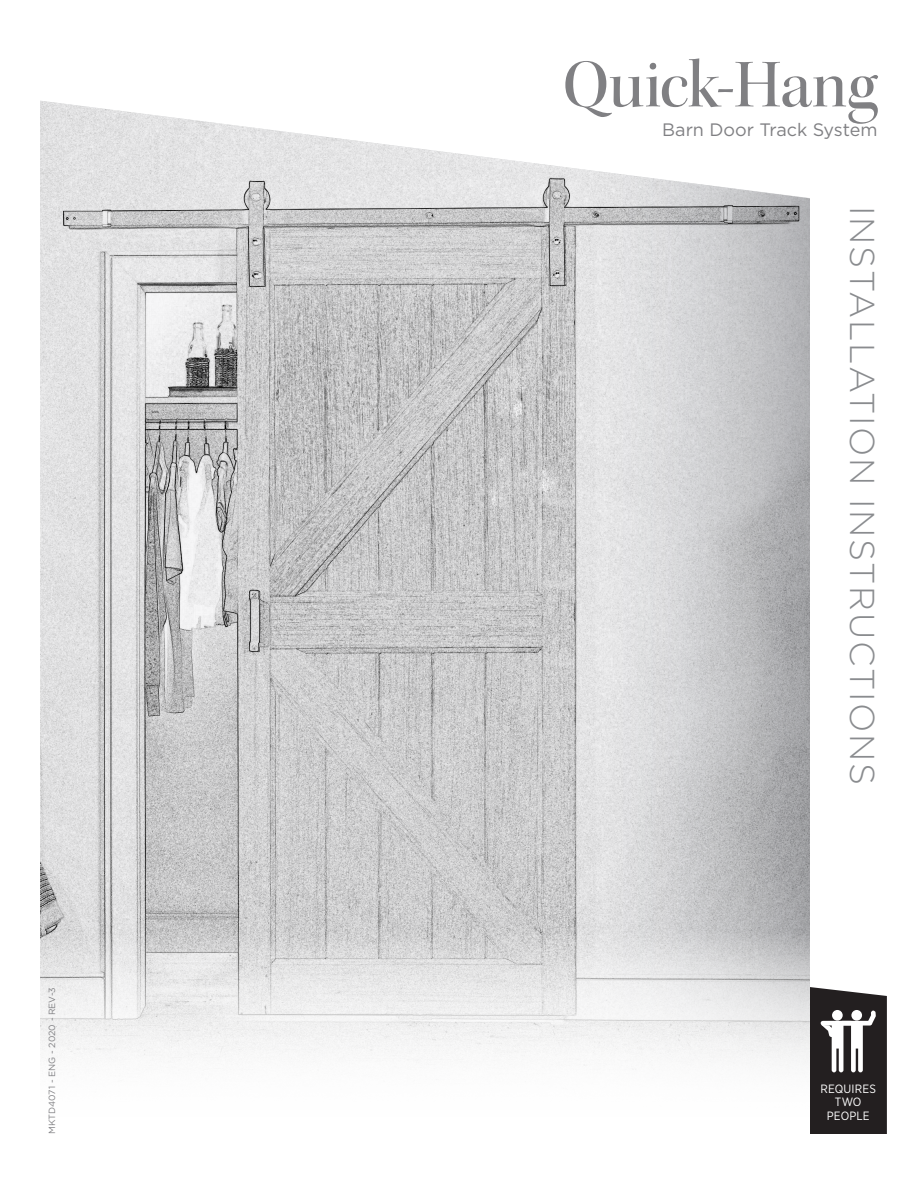
<style>
.page{position:relative;width:918px;height:1188px;background:#fff}
.page>*{position:absolute;margin:0;border:0;box-sizing:border-box;transform-origin:0 0}
.t1{font:69px "Kepler Std Medium Disp";letter-spacing:-.005em;color:#808083}
.t2{font:300 34.5px "Gotham";letter-spacing:.05em;color:#8a8c8f}
.t3{font:18px "Gotham";color:#808083}
.t4{font:12px/13.5px "Gotham Narrow";letter-spacing:.01em;color:#fff;text-align:center}
.t5{font:9px "Gotham";color:#808083}
</style>
<div class="page">
<img style="left:40px;top:100px;width:526px;height:828px">
<svg style="left:566px;top:167px;width:244px;height:761px;background:#ccccce"></svg>
<svg style="left:40px;top:928px;width:770px;height:142px;fill:#ececec"></svg>
<svg style="left:810px;top:987px;width:77px;height:147px;background:#474344"></svg>
<p class="t5" style="left:46px;top:1134px;width:148px;rotate:-90deg">MKTD4071 - ENG - 2020 - REV-3</p>
<h1 class="t1" style="left:563px;top:46px;width:316px">Quick-Hang</h1>
<p class="t3" style="left:662px;top:118px;width:217px">Barn Door Track System</p>
<p class="t2" style="left:884px;top:206px;width:581px;rotate:90deg">INSTALLATION INSTRUCTIONS</p>
<p class="t4" style="left:821px;top:1081px;width:57px">REQUIRES<br>TWO<br>PEOPLE</p>
</div>
